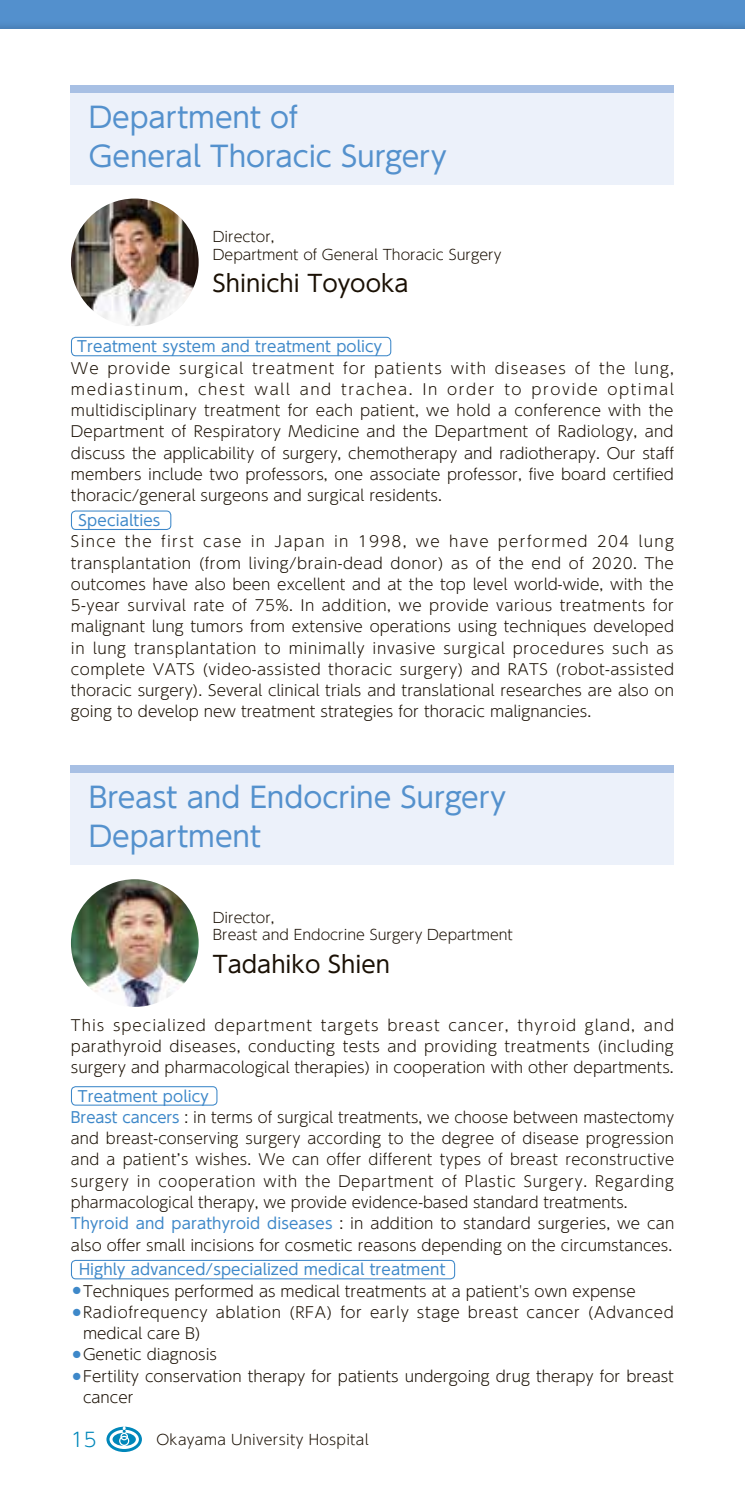
<style>
.page{position:relative;width:745px;height:1489px;background:#fff}
.page>*{position:absolute;margin:0;border:0;box-sizing:border-box;transform-origin:0 0}
.t1{font:28.25px/39px "UD Shin Go NT Pr 6 N";color:#5491cd}
.t2{font:23px "UD Shin Go NT Pr 6 N";color:#1a1004}
.t3{font:300 19.5px "UD Shin Go NT Pr 6 N";color:#0087ba}
.t4{font:300 15px/21.2px "UD Shin Go NT Pr 6 N";color:#1a1004;text-align:justify}
.t5{font:15px "UD Shin Go NT Pr 6 N";letter-spacing:.01em;color:#3e88c9}
.t6{font:300 15px "UD Shin Go NT Pr 6 N";letter-spacing:.04em;color:#1a1004}
.t7{font:300 14.25px/17.8px "UD Shin Go NT Pr 6 N";color:#1a1004}
.t8{font:300 14.25px "UD Shin Go NT Pr 6 N";letter-spacing:.02em;color:#1a1004}
.s1{font-weight:400;color:#3e88c9}
.s2{font-size:12px;color:#3e88c9}
</style>
<div class="page">
<div style="left:71px;top:85px;width:602px;height:99px;background:#ecf1fa"></div>
<div style="left:71px;top:765px;width:602px;height:100px;background:#ecf1fa"></div>
<div style="left:71px;top:85px;width:602px;height:7px;background:#a8c0e4"></div>
<div style="left:71px;top:765px;width:602px;height:7px;background:#a8c0e4"></div>
<img style="left:71px;top:198px;width:127px;height:128px;border-radius:64px">
<img style="left:71px;top:879px;width:127px;height:127px;border-radius:64px">
<div style="left:71px;top:1086px;width:146px;height:19px;border:1px solid #3e88c9;border-radius:4px"></div>
<div style="left:71px;top:1259px;width:384px;height:20px;border:1px solid #3e88c9;border-radius:4px"></div>
<div style="left:71px;top:337px;width:320px;height:19px;border:1px solid #3e88c9;border-radius:4px"></div>
<div style="left:71px;top:510px;width:100px;height:20px;border:1px solid #3e88c9;border-radius:4px"></div>
<svg style="left:106px;top:1426px;width:36px;height:25px"></svg>
<img style="left:0;top:0;width:723px;height:28px">
<img style="left:723px;top:0;width:21px;height:28px">
<h1 class="t1" style="left:89px;top:97px;width:359px">Department of<br>General Thoracic Surgery</h1>
<p class="t7" style="left:213px;top:227px;width:290px">Director,<br>Department of General Thoracic Surgery</p>
<h2 class="t2" style="left:213px;top:265px;width:197px">Shinichi Toyooka</h2>
<p class="t5" style="left:77px;top:334px;width:306px">Treatment system and treatment policy</p>
<p class="t4" style="left:71px;top:356px;width:604px">We provide surgical treatment for patients with diseases of the lung, mediastinum, chest wall and trachea. In order to provide optimal multidisciplinary treatment for each patient, we hold a conference with the Department of Respiratory Medicine and the Department of Radiology, and discuss the applicability of surgery, chemotherapy and radiotherapy. Our staff members include two professors, one associate professor, five board certified thoracic/general surgeons and surgical residents.</p>
<p class="t5" style="left:79px;top:508px;width:83px">Specialties</p>
<p class="t4" style="left:71px;top:530px;width:604px">Since the first case in Japan in 1998, we have performed 204 lung transplantation (from living/brain-dead donor) as of the end of 2020. The outcomes have also been excellent and at the top level world-wide, with the 5-year survival rate of 75%. In addition, we provide various treatments for malignant lung tumors from extensive operations using techniques developed in lung transplantation to minimally invasive surgical procedures such as complete VATS (video-assisted thoracic surgery) and RATS (robot-assisted thoracic surgery). Several clinical trials and translational researches are also on going to develop new treatment strategies for thoracic malignancies.</p>
<h1 class="t1" style="left:89px;top:777px;width:418px">Breast and Endocrine Surgery<br>Department</h1>
<p class="t7" style="left:213px;top:907px;width:301px">Director,<br>Breast and Endocrine Surgery Department</p>
<h2 class="t2" style="left:213px;top:945px;width:178px">Tadahiko Shien</h2>
<p class="t4" style="left:71px;top:1013px;width:604px">This specialized department targets breast cancer, thyroid gland, and parathyroid diseases, conducting tests and providing treatments (including surgery and pharmacological therapies) in cooperation with other departments.</p>
<p class="t4" style="left:71px;top:1084px;width:604px;text-align:left;text-indent:7px"><span class="s1">Treatment policy<br>Breast cancers</span> : in terms of surgical treatments, we choose between mastectomy and breast-conserving surgery according to the degree of disease progression and a patientʼs wishes. We can offer different types of breast reconstructive surgery in cooperation with the Department of Plastic Surgery. Regarding pharmacological therapy, we provide evidence-based standard treatments.<br><span class="s1">Thyroid and parathyroid diseases</span> : in addition to standard surgeries, we can also offer small incisions for cosmetic reasons depending on the circumstances.</p>
<p class="t5" style="left:79px;top:1257px;width:367px">Highly advanced/specialized medical treatment</p>
<p class="t4" style="left:71px;top:1279px;width:566px"><span class="s2">⃝</span>Techniques performed as medical treatments at a patient's own expense</p>
<p class="t6" style="left:71px;top:1299px;width:604px"><span class="s2">⃝</span> Radiofrequency ablation (RFA) for early stage breast cancer (Advanced</p>
<p class="t4" style="left:83px;top:1322px;width:119px">medical care B)</p>
<p class="t4" style="left:71px;top:1343px;width:148px"><span class="s2">⃝</span>Genetic diagnosis</p>
<p class="t4" style="left:71px;top:1364px;width:604px"><span class="s2">⃝</span> Fertility conservation therapy for patients undergoing drug therapy for breast</p>
<p class="t4" style="left:83px;top:1385px;width:52px">cancer</p>
<p class="t3" style="left:71px;top:1423px;width:27px">15</p>
<p class="t8" style="left:142px;top:1427px;width:228px">　Okayama University Hospital</p>
</div>
